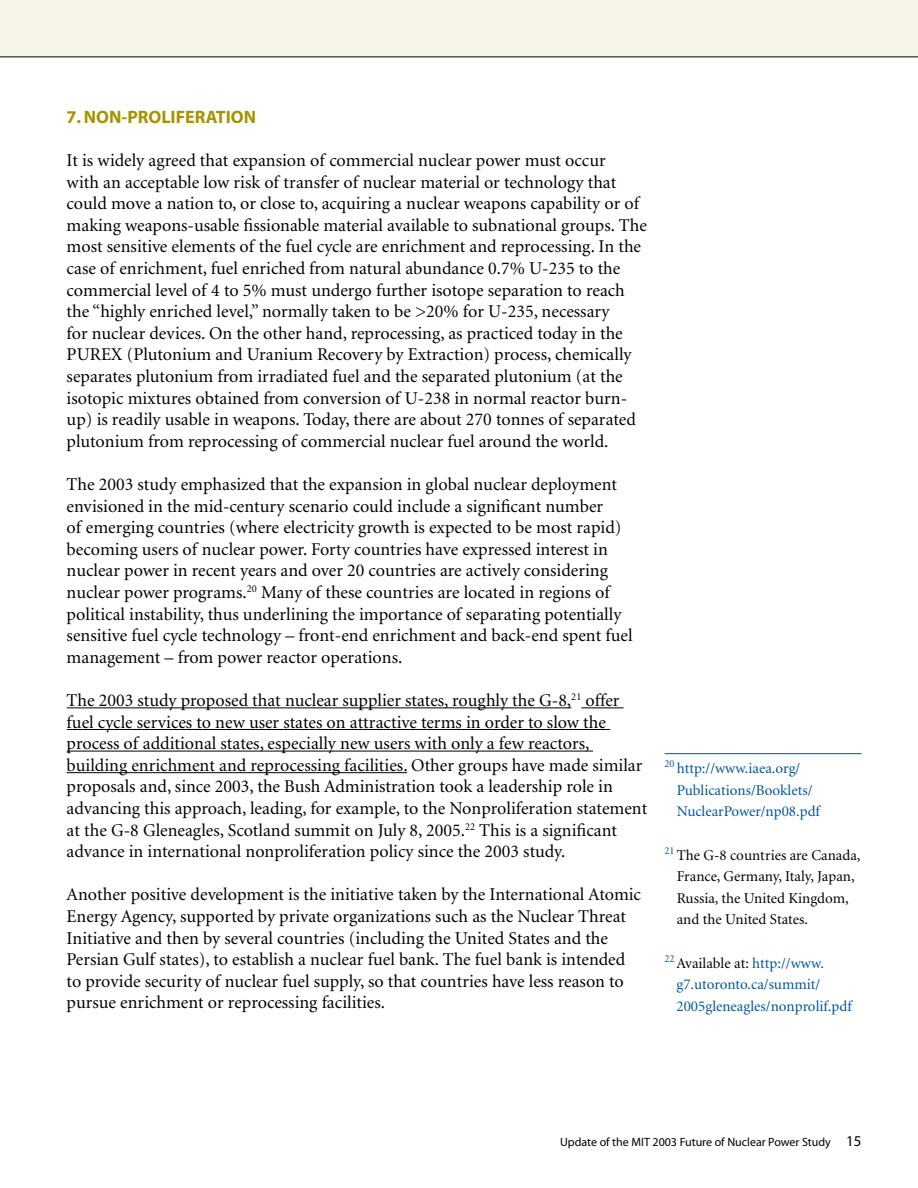
<style>
.page{position:relative;width:918px;height:1188px;background:#fff}
.page>*{position:absolute;margin:0;border:0;box-sizing:border-box;transform-origin:0 0}
.t1{font:18px/21.6px "Minion";color:#000}
.t2{font:700 18px "Myriad";color:#a49400}
.t3{font:15px/21.6px "Minion";color:#00539b}
.t4{font:15px/21.6px "Minion";color:#000}
.t5{font:12px "Myriad";color:#000}
.s1{color:#000}
.s2{font-size:15px}
</style>
<div class="page">
<div style="left:0;top:0;width:918px;height:57px;background:#f6f4e6"></div>
<hr style="left:0;top:57px;width:918px;height:1px;background:#000">
<hr style="left:67px;top:707px;width:504px;height:1px;background:#000">
<hr style="left:581px;top:707px;width:43px;height:1px;background:#000">
<hr style="left:67px;top:729px;width:543px;height:1px;background:#000">
<hr style="left:67px;top:751px;width:526px;height:1px;background:#000">
<hr style="left:67px;top:772px;width:340px;height:1px;background:#000">
<hr style="left:665px;top:753px;width:197px;height:1px;background:#00539b">
<p class="t2" style="left:67px;top:108px;width:191px">7. NON-PROLIFERATION</p>
<p class="t1" style="left:67px;top:150px;width:582px">It is widely agreed that expansion of commercial nuclear power must occur<br>with an acceptable low risk of transfer of nuclear material or technology that could move a nation to, or close to, acquiring a nuclear weapons capability or of making weapons-usable fissionable material available to subnational groups. The most sensitive elements of the fuel cycle are enrichment and reprocessing. In the case of enrichment, fuel enriched from natural abundance 0.7% U-235 to the commercial level of 4 to 5% must undergo further isotope separation to reach the “highly enriched level,” normally taken to be &gt;20% for U-235, necessary<br>for nuclear devices. On the other hand, reprocessing, as practiced today in the PUREX (Plutonium and Uranium Recovery by Extraction) process, chemically separates plutonium from irradiated fuel and the separated plutonium (at the isotopic mixtures obtained from conversion of U-238 in normal reactor burn&shy;up) is readily usable in weapons. Today, there are about 270 tonnes of separated plutonium from reprocessing of commercial nuclear fuel around the world.</p>
<p class="t1" style="left:67px;top:474px;width:567px">The 2003 study emphasized that the expansion in global nuclear deployment envisioned in the mid-century scenario could include a significant number<br>of emerging countries (where electricity growth is expected to be most rapid) becoming users of nuclear power. Forty countries have expressed interest in nuclear power in recent years and over 20 countries are actively considering nuclear power programs.<sup>20</sup> Many of these countries are located in regions of political instability, thus underlining the importance of separating potentially sensitive fuel cycle technology – front-end enrichment and back-end spent fuel management – from power reactor operations.</p>
<p class="t1" style="left:67px;top:690px;width:582px">The 2003 study proposed that nuclear supplier states, roughly the G-8,<sup>21</sup> offer fuel cycle services to new user states on attractive terms in order to slow the process of additional states, especially new users with only a few reactors, building enrichment and reprocessing facilities. Other groups have made similar proposals and, since 2003, the Bush Administration took a leadership role in advancing this approach, leading, for example, to the Nonproliferation statement at the G-8 Gleneagles, Scotland summit on July 8, 2005.<sup>22</sup> This is a significant advance in international nonproliferation policy since the 2003 study.</p>
<p class="t1" style="left:67px;top:885px;width:576px">Another positive development is the initiative taken by the International Atomic Energy Agency, supported by private organizations such as the Nuclear Threat Initiative and then by several countries (including the United States and the Persian Gulf states), to establish a nuclear fuel bank. The fuel bank is intended to provide security of nuclear fuel supply, so that countries have less reason to pursue enrichment or reprocessing facilities.</p>
<p class="t3" style="left:677px;top:758px;width:145px;text-indent:-12px"><sup>20</sup> http://www.iaea.org/<br>Publications/Booklets/<br>NuclearPower/np08.pdf</p>
<p class="t4" style="left:677px;top:845px;width:185px;text-indent:-12px"><sup>21</sup> The G-8 countries are Canada,<br>France, Germany, Italy, Japan,<br>Russia, the United Kingdom, and the United States.</p>
<p class="t3" style="left:677px;top:953px;width:177px;text-indent:-12px"><sup>22</sup> <span class="s1">Available at:</span> http://www. g7.utoronto.ca/summit/<br>2005gleneagles/nonprolif.pdf</p>
<p class="t5" style="left:560px;top:1136px;width:301px">Update of the MIT 2003 Future of Nuclear Power Study <span class="s2">15</span></p>
</div>
